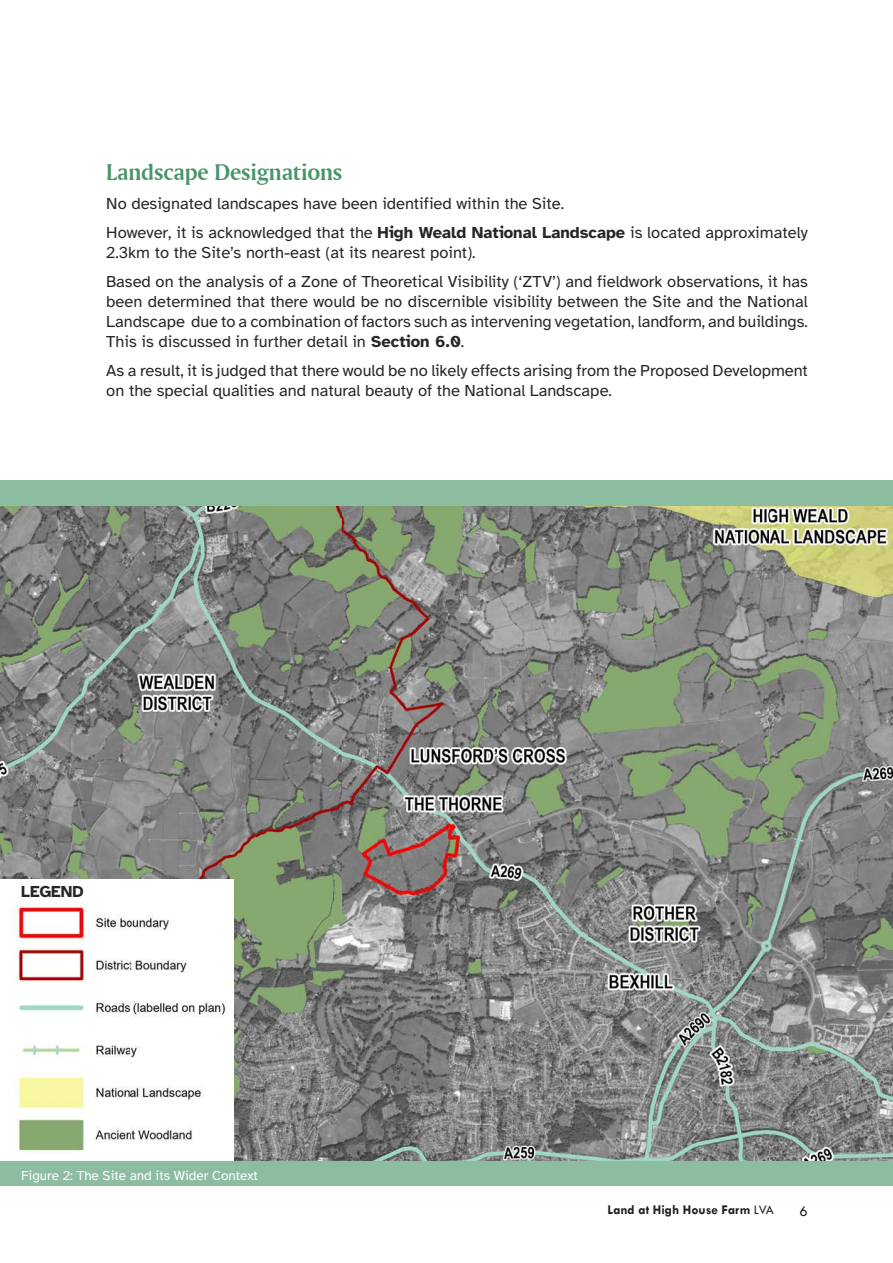
<style>
.page{position:relative;width:893px;height:1263px;background:#fff}
.page>*{position:absolute;margin:0;border:0;box-sizing:border-box;transform-origin:0 0}
.t1{font:24px "Amerigo BT Bold A";letter-spacing:-.01em;color:#489569}
.t2{font:16.5px/20.2px "Atkinson Hyperlegible";color:#262626}
.t3{font:700 16.5px "Atkinson Hyperlegible";color:#262626}
.t4{font:15px "Tw Cen";color:#231f20}
.t5{font:13.5px "Atkinson Hyperlegible";color:#fff}
.t6{font:700 13.5px "Tw Cen";color:#231f20}
.s1{font-weight:700}
.s2{font-weight:400}
</style>
<div class="page">
<div style="left:0;top:480px;width:893px;height:706px;background:#8dbda1"></div>
<img style="left:0;top:506px;width:893px;height:655px">
<img style="left:0;top:901px;width:234px;height:260px">
<div style="left:0;top:879px;width:234px;height:22px;background:#fff"></div>
<h1 class="t1" style="left:106px;top:157px;width:238px">Landscape Designations</h1>
<p class="t2" style="left:106px;top:189px;width:703px;line-height:28.8px">No designated landscapes have been identified within the Site.<br>However, it is acknowledged that the <span class="s1">High Weald National Landscape</span> is located approximately</p>
<p class="t2" style="left:106px;top:238px;width:703px;line-height:28.8px">2.3km to the Site’s north-east (at its nearest point).<br>Based on the analysis of a Zone of Theoretical Visibility (‘ZTV’) and fieldwork observations, it has</p>
<p class="t2" style="left:106px;top:291px;width:703px;text-align:justify">been determined that there would be no discernible visibility between the Site and the National Landscape due to a combination of factors such as intervening vegetation, landform, and buildings.<br>This is discussed in further detail in <span class="s1">Section 6.0</span>.</p>
<p class="t2" style="left:106px;top:361px;width:703px">As a result, it is judged that there would be no likely effects arising from the Proposed Development on the special qualities and natural beauty of the National Landscape.</p>
<p class="t3" style="left:21px;top:882px;width:64px">LEGEND</p>
<p class="t5" style="left:21px;top:1168px;width:238px">Figure 2: The Site and its Wider Context</p>
<p class="t6" style="left:608px;top:1202px;width:168px">Land at High House Farm <span class="s2">LVA</span></p>
<p class="t4" style="left:799px;top:1202px;width:10px">6</p>
</div>
